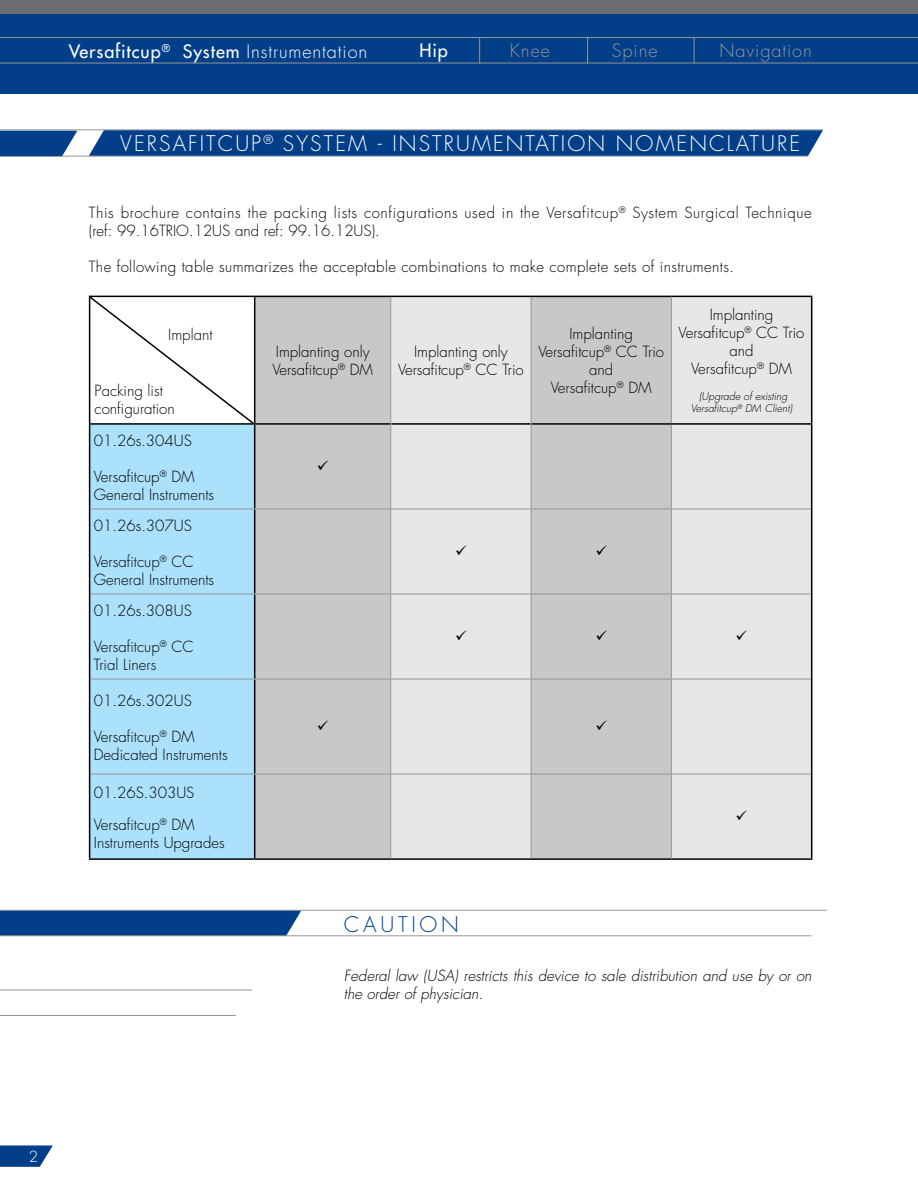
<style>
.page{position:relative;width:918px;height:1188px;background:#fff}
.page>*{position:absolute;margin:0;border:0;box-sizing:border-box;transform-origin:0 0}
.t1{font:300 21px "Futura Std";letter-spacing:.1em;color:#fff}
.t2{font:300 21px "Futura Std";letter-spacing:.18em;color:#023f88}
.t3{font:500 18px "Futura Std";letter-spacing:.05em;color:#fff}
.t4{font:300 18px "Futura Std";letter-spacing:.05em;color:#939598}
.t5{font:300 15px/18px "Futura Std";color:#000}
.t6{font:300 15px/18px "Futura Std";letter-spacing:.04em;color:#000}
.t7{font:italic 300 15px/18px "Futura Std";color:#000}
.t8{font:300 15px "Futura Std";letter-spacing:.025em;color:#000}
.t9{font:300 15px "Futura Std";color:#fff}
.t10{font:italic 300 10.5px/12.6px "Futura Std";color:#000;text-align:center}
.s1{font-weight:300}
</style>
<div class="page">
<svg style="left:0;top:1145px;width:53px;height:22px"></svg>
<div style="left:0;top:14px;width:918px;height:79px;background:#023f88"></div>
<div style="left:0;top:0;width:918px;height:14px;background:#6d6e71"></div>
<hr style="left:0;top:37px;width:918px;height:1px;background:#939598">
<hr style="left:0;top:63px;width:918px;height:1px;background:#939598">
<svg style="left:479px;top:38px;width:1px;height:25px"></svg>
<svg style="left:587px;top:38px;width:1px;height:25px"></svg>
<svg style="left:694px;top:38px;width:1px;height:25px"></svg>
<hr style="left:0;top:129px;width:823px;height:1px;background:#939598">
<hr style="left:0;top:156px;width:808px;height:1px;background:#939598">
<hr style="left:0;top:990px;width:252px;height:1px;background:#939598">
<hr style="left:0;top:1015px;width:236px;height:1px;background:#939598">
<div style="left:0;top:911px;width:301px;height:24px;background:#023f88"></div>
<hr style="left:0;top:910px;width:827px;height:1px;background:#939598">
<hr style="left:0;top:935px;width:812px;height:1px;background:#939598">
<div style="left:256px;top:297px;width:415px;height:126px;background:#c7c8ca"></div>
<div style="left:391px;top:296px;width:140px;height:128px;background:#e6e7e8"></div>
<div style="left:672px;top:297px;width:139px;height:561px;background:#e6e7e8"></div>
<div style="left:90px;top:426px;width:164px;height:432px;background:#abe1fa"></div>
<div style="left:255px;top:425px;width:416px;height:433px;background:#c7c8ca"></div>
<div style="left:391px;top:425px;width:140px;height:433px;background:#e6e7e8"></div>
<hr style="left:255px;top:296px;width:136px;height:1px;background:#000">
<hr style="left:391px;top:296px;width:140px;height:1px;background:#000">
<hr style="left:531px;top:296px;width:140px;height:1px;background:#000">
<hr style="left:671px;top:296px;width:141px;height:1px;background:#000">
<hr style="left:89px;top:425px;width:1px;height:84px;background:#000">
<hr style="left:89px;top:509px;width:1px;height:85px;background:#000">
<hr style="left:89px;top:594px;width:1px;height:85px;background:#000">
<hr style="left:89px;top:679px;width:1px;height:95px;background:#000">
<hr style="left:89px;top:774px;width:1px;height:84px;background:#000">
<hr style="left:89px;top:858px;width:166px;height:2px;background:#000">
<hr style="left:255px;top:858px;width:136px;height:2px;background:#000">
<hr style="left:391px;top:858px;width:140px;height:2px;background:#000">
<hr style="left:531px;top:858px;width:140px;height:2px;background:#000">
<hr style="left:671px;top:858px;width:141px;height:2px;background:#000">
<hr style="left:671px;top:297px;width:1px;height:126px;background:#939598">
<hr style="left:671px;top:425px;width:1px;height:84px;background:#939598">
<hr style="left:671px;top:509px;width:140px;height:1px;background:#939598">
<hr style="left:671px;top:509px;width:1px;height:85px;background:#939598">
<hr style="left:671px;top:594px;width:140px;height:1px;background:#939598">
<hr style="left:671px;top:594px;width:1px;height:85px;background:#939598">
<hr style="left:671px;top:679px;width:140px;height:1px;background:#939598">
<hr style="left:671px;top:679px;width:1px;height:95px;background:#939598">
<hr style="left:671px;top:774px;width:140px;height:1px;background:#939598">
<hr style="left:671px;top:774px;width:1px;height:84px;background:#939598">
<hr style="left:811px;top:297px;width:1px;height:126px;background:#000">
<hr style="left:811px;top:425px;width:1px;height:84px;background:#000">
<hr style="left:811px;top:509px;width:1px;height:85px;background:#000">
<hr style="left:811px;top:594px;width:1px;height:85px;background:#000">
<hr style="left:811px;top:679px;width:1px;height:95px;background:#000">
<hr style="left:811px;top:774px;width:1px;height:84px;background:#000">
<hr style="left:254px;top:425px;width:1px;height:84px;background:#000">
<hr style="left:254px;top:509px;width:1px;height:85px;background:#000">
<hr style="left:254px;top:594px;width:1px;height:85px;background:#000">
<hr style="left:254px;top:679px;width:1px;height:95px;background:#000">
<hr style="left:254px;top:774px;width:1px;height:84px;background:#000">
<hr style="left:255px;top:423px;width:135px;height:2px;background:#000">
<hr style="left:391px;top:423px;width:140px;height:2px;background:#000">
<hr style="left:531px;top:423px;width:140px;height:2px;background:#000">
<hr style="left:671px;top:423px;width:141px;height:2px;background:#000">
<hr style="left:531px;top:297px;width:1px;height:127px;background:#939598">
<hr style="left:531px;top:424px;width:1px;height:85px;background:#939598">
<hr style="left:531px;top:509px;width:1px;height:85px;background:#939598">
<hr style="left:531px;top:594px;width:1px;height:85px;background:#939598">
<hr style="left:531px;top:679px;width:1px;height:95px;background:#939598">
<hr style="left:531px;top:774px;width:1px;height:84px;background:#939598">
<hr style="left:390px;top:297px;width:1px;height:127px;background:#939598">
<hr style="left:390px;top:424px;width:1px;height:85px;background:#939598">
<hr style="left:390px;top:509px;width:1px;height:85px;background:#939598">
<hr style="left:390px;top:594px;width:1px;height:85px;background:#939598">
<hr style="left:390px;top:679px;width:1px;height:95px;background:#939598">
<hr style="left:390px;top:774px;width:1px;height:84px;background:#939598">
<hr style="left:90px;top:509px;width:165px;height:1px;background:#939598">
<hr style="left:255px;top:509px;width:136px;height:1px;background:#939598">
<hr style="left:391px;top:509px;width:140px;height:1px;background:#939598">
<hr style="left:531px;top:509px;width:140px;height:1px;background:#939598">
<hr style="left:90px;top:594px;width:165px;height:1px;background:#939598">
<hr style="left:255px;top:594px;width:136px;height:1px;background:#939598">
<hr style="left:391px;top:594px;width:140px;height:1px;background:#939598">
<hr style="left:531px;top:594px;width:140px;height:1px;background:#939598">
<hr style="left:90px;top:679px;width:165px;height:1px;background:#939598">
<hr style="left:255px;top:679px;width:136px;height:1px;background:#939598">
<hr style="left:391px;top:679px;width:140px;height:1px;background:#939598">
<hr style="left:531px;top:679px;width:140px;height:1px;background:#939598">
<hr style="left:90px;top:774px;width:165px;height:1px;background:#939598">
<hr style="left:255px;top:774px;width:136px;height:1px;background:#939598">
<hr style="left:391px;top:774px;width:140px;height:1px;background:#939598">
<hr style="left:531px;top:774px;width:140px;height:1px;background:#939598">
<svg style="left:89px;top:130px;width:734px;height:26px;background:#0a458b"></svg>
<svg style="left:0;top:131px;width:77px;height:25px;background:#195093"></svg>
<svg style="left:88px;top:295px;width:168px;height:131px"></svg>
<div style="left:95px;top:398px;width:104px;height:21px;background:#fff"></div>
<svg style="left:318px;top:461px;width:10px;height:9px"></svg>
<svg style="left:456px;top:546px;width:10px;height:9px"></svg>
<svg style="left:596px;top:546px;width:11px;height:9px"></svg>
<svg style="left:456px;top:631px;width:10px;height:9px"></svg>
<svg style="left:596px;top:631px;width:11px;height:9px"></svg>
<svg style="left:737px;top:631px;width:10px;height:9px"></svg>
<svg style="left:318px;top:721px;width:10px;height:9px"></svg>
<svg style="left:596px;top:721px;width:11px;height:9px"></svg>
<svg style="left:737px;top:811px;width:10px;height:10px"></svg>
<p class="t3" style="left:69px;top:40px;width:300px">Versafitcup<sup>®</sup> System <span class="s1">Instrumentation</span></p>
<p class="t3" style="left:419px;top:39px;width:30px">Hip</p>
<p class="t4" style="left:510px;top:40px;width:42px">Knee</p>
<p class="t4" style="left:612px;top:40px;width:47px">Spine</p>
<p class="t4" style="left:720px;top:40px;width:94px">Navigation</p>
<h1 class="t1" style="left:120px;top:131px;width:205px">VERSAFITCUP<sup>®</sup> system</h1>
<h1 class="t1" style="left:378px;top:131px;width:424px">- INSTRUMENTATION NOMENCLATURE</h1>
<p class="t6" style="left:89px;top:204px;width:724px">This brochure contains the packing lists configurations used in the Versafitcup<sup>®</sup> System Surgical Technique (ref: 99.16TRIO.12US and ref: 99.16.12US).</p>
<p class="t8" style="left:89px;top:257px;width:647px">The following table summarizes the acceptable combinations to make complete sets of instruments.</p>
<p class="t5" style="left:168px;top:326px;width:46px">Implant</p>
<p class="t5" style="left:95px;top:382px;width:82px">Packing list configuration</p>
<p class="t5" style="left:95px;top:397px;width:97px">Tray to be used</p>
<p class="t5" style="left:94px;top:432px;width:100px">01.26s.304US</p>
<p class="t5" style="left:94px;top:468px;width:122px">Versafitcup<sup>®</sup> DM<br>General Instruments</p>
<p class="t5" style="left:94px;top:517px;width:100px">01.26s.307US</p>
<p class="t5" style="left:94px;top:553px;width:122px">Versafitcup<sup>®</sup> CC<br>General Instruments</p>
<p class="t5" style="left:94px;top:602px;width:100px">01.26s.308US</p>
<p class="t5" style="left:94px;top:638px;width:101px">Versafitcup<sup>®</sup> CC<br>Trial Liners</p>
<p class="t5" style="left:94px;top:692px;width:100px">01.26s.302US</p>
<p class="t5" style="left:94px;top:728px;width:135px">Versafitcup<sup>®</sup> DM<br>Dedicated Instruments</p>
<p class="t5" style="left:94px;top:777px;width:102px;line-height:31.5px">01.26S.303US<br>Versafitcup<sup>®</sup> DM</p>
<p class="t5" style="left:94px;top:834px;width:132px">Instruments Upgrades</p>
<p class="t5" style="left:272px;top:343px;width:102px">Implanting only<br>Versafitcup<sup>®</sup> DM</p>
<p class="t5" style="left:398px;top:343px;width:127px;text-align:center">Implanting only<br>Versafitcup<sup>®</sup> CC Trio</p>
<p class="t5" style="left:538px;top:325px;width:127px;text-align:center">Implanting<br>Versafitcup<sup>®</sup> CC Trio and<br>Versafitcup<sup>®</sup> DM</p>
<p class="t5" style="left:679px;top:306px;width:127px;text-align:center">Implanting<br>Versafitcup<sup>®</sup> CC Trio and<br>Versafitcup<sup>®</sup> DM</p>
<p class="t10" style="left:691px;top:390px;width:103px">(Upgrade of existing<br>Versafitcup<sup>®</sup> DM Client)</p>
<h1 class="t2" style="left:344px;top:911px;width:117px">CAUTION</h1>
<p class="t7" style="left:344px;top:967px;width:469px">Federal law (USA) restricts this device to sale distribution and use by or on the order of physician.</p>
<p class="t9" style="left:29px;top:1148px;width:11px">2</p>
</div>
